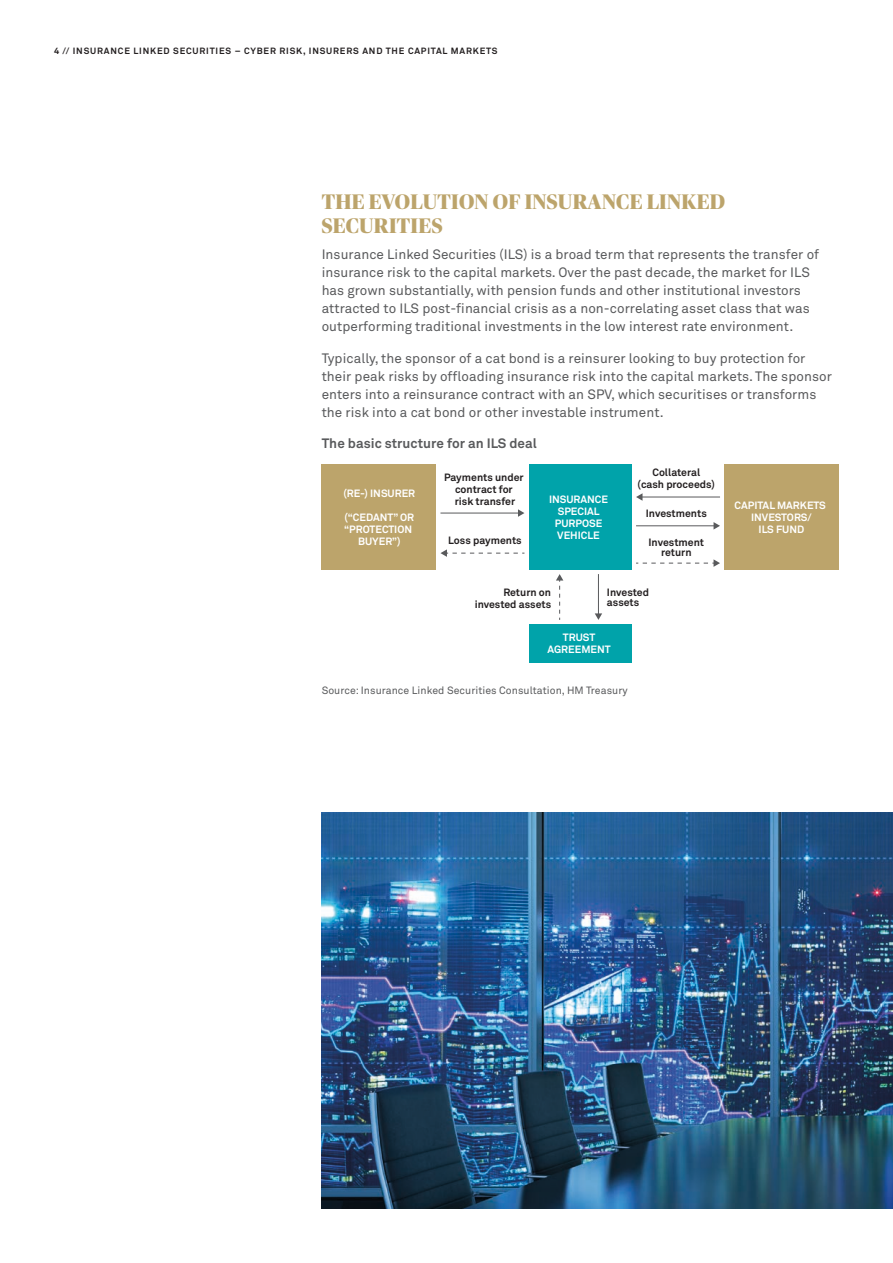
<style>
.page{position:relative;width:893px;height:1263px;background:#fff}
.page>*{position:absolute;margin:0;border:0;box-sizing:border-box;transform-origin:0 0}
.t1{font:700 21px/24px "Publico Banner";letter-spacing:.015em;color:#bca46b}
.t2{font:13.5px/18px "Akkurat Pro";letter-spacing:.005em;color:#595a5c}
.t3{font:700 13.5px "Akkurat Pro";letter-spacing:.005em;color:#595a5c}
.t4{font:700 10.5px/12px "Akkurat Pro";color:#231f20;text-align:center}
.t5{font:700 10.5px/12px "Akkurat Pro";color:#fff;text-align:center}
.t6{font:10.5px "Akkurat Pro";letter-spacing:.005em;color:#595a5c}
.t7{font:700 9px "Akkurat Pro";letter-spacing:.09em;color:#231f20}
</style>
<div class="page">
<div style="left:322px;top:465px;width:114px;height:105px;background:#bca46b"></div>
<div style="left:529px;top:465px;width:102px;height:105px;background:#00a3aa"></div>
<div style="left:529px;top:624px;width:102px;height:39px;background:#00a3aa"></div>
<div style="left:724px;top:465px;width:114px;height:105px;background:#bca46b"></div>
<hr style="left:440px;top:513px;width:79px;height:1px;background:#595a5c">
<svg style="left:518px;top:509px;width:6px;height:8px"></svg>
<svg style="left:440px;top:549px;width:84px;height:8px"></svg>
<svg style="left:556px;top:574px;width:7px;height:46px"></svg>
<hr style="left:598px;top:574px;width:1px;height:40px;background:#595a5c">
<svg style="left:595px;top:613px;width:7px;height:7px"></svg>
<svg style="left:636px;top:559px;width:84px;height:8px"></svg>
<hr style="left:636px;top:525px;width:79px;height:1px;background:#595a5c">
<svg style="left:713px;top:522px;width:7px;height:7px"></svg>
<hr style="left:641px;top:497px;width:79px;height:1px;background:#595a5c">
<svg style="left:636px;top:493px;width:6px;height:8px"></svg>
<img style="left:322px;top:813px;width:571px;height:396px">
<p class="t7" style="left:54px;top:45px;width:445px">4 // INSURANCE LINKED SECURITIES – CYBER RISK, INSURERS AND THE CAPITAL MARKETS</p>
<h1 class="t1" style="left:322px;top:188px;width:405px">THE EVOLUTION OF INSURANCE LINKED<br>SECURITIES</h1>
<p class="t2" style="left:322px;top:246px;width:499px">Insurance Linked Securities (ILS) is a broad term that represents the transfer of insurance risk to the capital markets. Over the past decade, the market for ILS has grown substantially, with pension funds and other institutional investors attracted to ILS post-financial crisis as a non-correlating asset class that was outperforming traditional investments in the low interest rate environment.</p>
<p class="t2" style="left:322px;top:349px;width:512px">Typically, the sponsor of a cat bond is a reinsurer looking to buy protection for their peak risks by offloading insurance risk into the capital markets. The sponsor enters into a reinsurance contract with an SPV, which securitises or transforms the risk into a cat bond or other investable instrument.</p>
<p class="t3" style="left:322px;top:435px;width:217px">The basic structure for an ILS deal</p>
<p class="t5" style="left:343px;top:487px;width:73px">(RE-) INSURER</p>
<p class="t5" style="left:344px;top:511px;width:71px">(“CEDANT” OR “PROTECTION<br>BUYER”)</p>
<p class="t4" style="left:637px;top:466px;width:79px">Collateral<br>(cash proceeds)</p>
<p class="t4" style="left:646px;top:508px;width:63px">Investments</p>
<p class="t4" style="left:648px;top:537px;width:57px;line-height:10.5px">Investment return</p>
<p class="t4" style="left:444px;top:471px;width:81px">Payments under contract for<br>risk transfer</p>
<p class="t4" style="left:448px;top:535px;width:75px">Loss payments</p>
<p class="t5" style="left:549px;top:493px;width:61px">INSURANCE<br>SPECIAL<br>PURPOSE<br>VEHICLE</p>
<p class="t5" style="left:735px;top:499px;width:93px">CAPITAL MARKETS<br>INVESTORS/<br>ILS FUND</p>
<p class="t4" style="left:475px;top:586px;width:78px;text-align:right">Return on invested assets</p>
<p class="t4" style="left:607px;top:587px;width:44px;line-height:10.5px;text-align:left">Invested assets</p>
<p class="t5" style="left:547px;top:632px;width:65px">TRUST<br>AGREEMENT</p>
<p class="t6" style="left:322px;top:684px;width:308px">Source: Insurance Linked Securities Consultation, HM Treasury</p>
</div>
